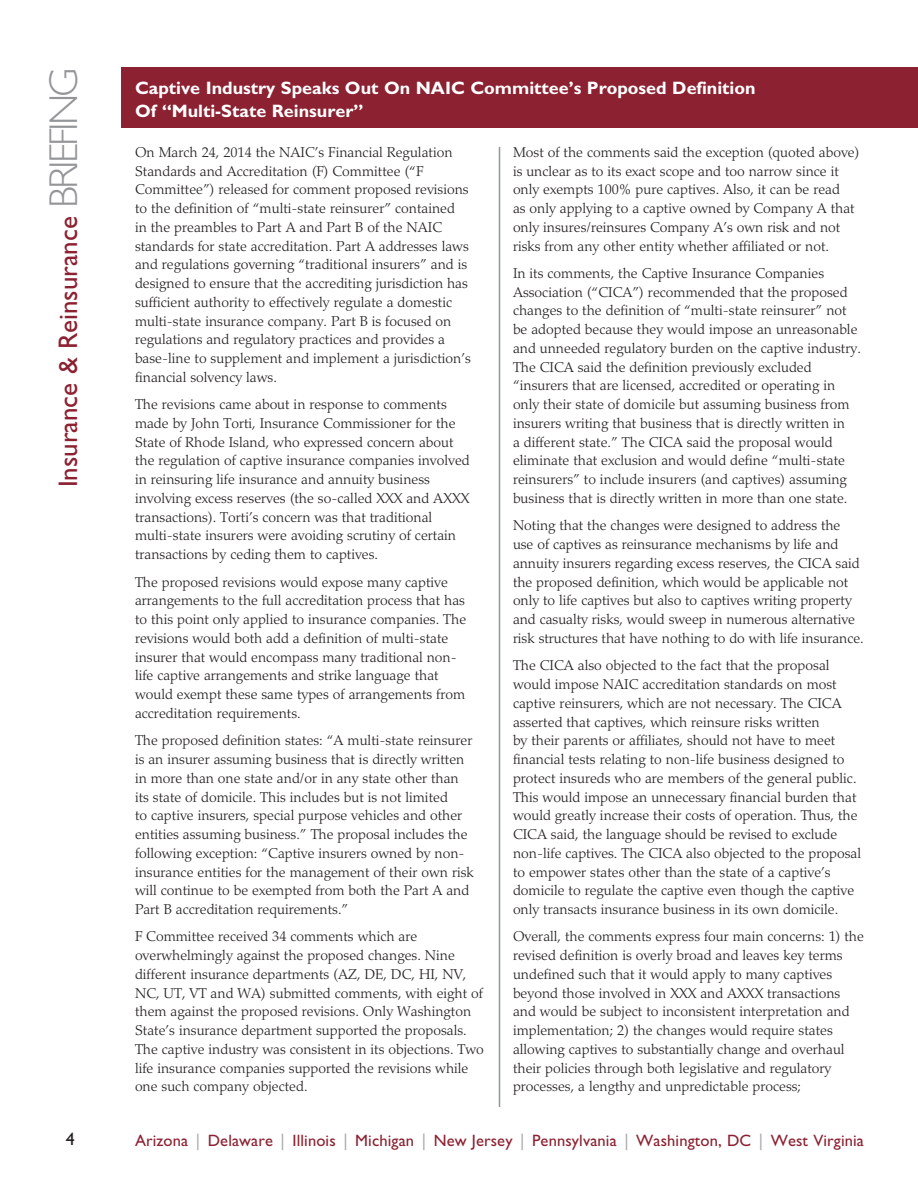
<style>
.page{position:relative;width:918px;height:1188px;background:#fff}
.page>*{position:absolute;margin:0;border:0;box-sizing:border-box;transform-origin:0 0}
.t1{font:27px "Gill Sans";color:#8b2131}
.t2{font:700 18px/22.5px "Gill Sans";color:#fff}
.t3{font:18px "Gill Sans";color:#231f20}
.t4{font:16.5px "Gill Sans";letter-spacing:.01em;color:#8b2131}
.t5{font:300 14.25px/18.8px "Palatino";color:#231f20}
.s1{font-weight:300;font-size:40.5px;color:#939598}
.s2{color:#a8a9ad}
</style>
<div class="page">
<div style="left:122px;top:68px;width:796px;height:60px;background:#8b2131"></div>
<hr style="left:499px;top:147px;width:1px;height:960px;background:#939598">
<hr style="left:917px;top:478px;width:1px;height:188px;background:#e6e7e9">
<h1 class="t1" style="left:53px;top:487px;width:421px;rotate:-90deg">Insurance &amp; Reinsurance <span class="s1">briefing</span></h1>
<p class="t3" style="left:66px;top:1129px;width:10px">4</p>
<p class="t2" style="left:135px;top:77px;width:622px">Captive Industry Speaks Out On NAIC Committee’s Proposed Definition<br>Of “Multi-State Reinsurer”</p>
<p class="t5" style="left:135px;top:143px;width:337px">On March 24, 2014 the NAIC’s Financial Regulation Standards and Accreditation (F) Committee (“F Committee”) released for comment proposed revisions to the definition of “multi-state reinsurer” contained<br>in the preambles to Part A and Part B of the NAIC standards for state accreditation. Part A addresses laws and regulations governing “traditional insurers” and is designed to ensure that the accrediting jurisdiction has sufficient authority to effectively regulate a domestic multi-state insurance company. Part B is focused on regulations and regulatory practices and provides a base-line to supplement and implement a jurisdiction’s financial solvency laws.</p>
<p class="t5" style="left:135px;top:395px;width:336px">The revisions came about in response to comments made by John Torti, Insurance Commissioner for the State of Rhode Island, who expressed concern about the regulation of captive insurance companies involved in reinsuring life insurance and annuity business involving excess reserves (the so-called XXX and AXXX transactions). Torti’s concern was that traditional multi-state insurers were avoiding scrutiny of certain transactions by ceding them to captives.</p>
<p class="t5" style="left:135px;top:573px;width:333px">The proposed revisions would expose many captive arrangements to the full accreditation process that has to this point only applied to insurance companies. The revisions would both add a definition of multi-state insurer that would encompass many traditional non&shy;life captive arrangements and strike language that would exempt these same types of arrangements from accreditation requirements.</p>
<p class="t5" style="left:135px;top:731px;width:340px">The proposed definition states: “A multi-state reinsurer is an insurer assuming business that is directly written in more than one state and/or in any state other than its state of domicile. This includes but is not limited<br>to captive insurers, special purpose vehicles and other entities assuming business.” The proposal includes the following exception: “Captive insurers owned by non&shy;insurance entities for the management of their own risk will continue to be exempted from both the Part A and Part B accreditation requirements.”</p>
<p class="t5" style="left:135px;top:927px;width:350px">F Committee received 34 comments which are overwhelmingly against the proposed changes. Nine different insurance departments (AZ, DE, DC, HI, NV, NC, UT, VT and WA) submitted comments, with eight of them against the proposed revisions. Only Washington State’s insurance department supported the proposals.<br>The captive industry was consistent in its objections. Two life insurance companies supported the revisions while one such company objected.</p>
<p class="t5" style="left:513px;top:143px;width:348px">Most of the comments said the exception (quoted above) is unclear as to its exact scope and too narrow since it only exempts 100% pure captives. Also, it can be read<br>as only applying to a captive owned by Company A that only insures/reinsures Company A’s own risk and not risks from any other entity whether affiliated or not.</p>
<p class="t5" style="left:513px;top:264px;width:349px">In its comments, the Captive Insurance Companies Association (“CICA”) recommended that the proposed changes to the definition of “multi-state reinsurer” not be adopted because they would impose an unreasonable and unneeded regulatory burden on the captive industry.<br>The CICA said the definition previously excluded “insurers that are licensed, accredited or operating in only their state of domicile but assuming business from insurers writing that business that is directly written in<br>a different state.” The CICA said the proposal would eliminate that exclusion and would define “multi-state reinsurers” to include insurers (and captives) assuming business that is directly written in more than one state.</p>
<p class="t5" style="left:513px;top:516px;width:352px">Noting that the changes were designed to address the use of captives as reinsurance mechanisms by life and annuity insurers regarding excess reserves, the CICA said the proposed definition, which would be applicable not only to life captives but also to captives writing property and casualty risks, would sweep in numerous alternative risk structures that have nothing to do with life insurance.</p>
<p class="t5" style="left:513px;top:656px;width:350px">The CICA also objected to the fact that the proposal would impose NAIC accreditation standards on most captive reinsurers, which are not necessary. The CICA asserted that captives, which reinsure risks written<br>by their parents or affiliates, should not have to meet financial tests relating to non-life business designed to protect insureds who are members of the general public.<br>This would impose an unnecessary financial burden that would greatly increase their costs of operation. Thus, the CICA said, the language should be revised to exclude non-life captives. The CICA also objected to the proposal to empower states other than the state of a captive’s domicile to regulate the captive even though the captive only transacts insurance business in its own domicile.</p>
<p class="t5" style="left:513px;top:927px;width:352px">Overall, the comments express four main concerns: 1) the revised definition is overly broad and leaves key terms undefined such that it would apply to many captives beyond those involved in XXX and AXXX transactions and would be subject to inconsistent interpretation and implementation; 2) the changes would require states allowing captives to substantially change and overhaul their policies through both legislative and regulatory processes, a lengthy and unpredictable process;</p>
<p class="t4" style="left:135px;top:1131px;width:730px">Arizona <span class="s2">|</span> Delaware <span class="s2">|</span> Illinois <span class="s2">|</span> Michigan <span class="s2">|</span> New Jersey <span class="s2">|</span> Pennsylvania <span class="s2">|</span> Washington, DC <span class="s2">|</span> West Virginia</p>
</div>
